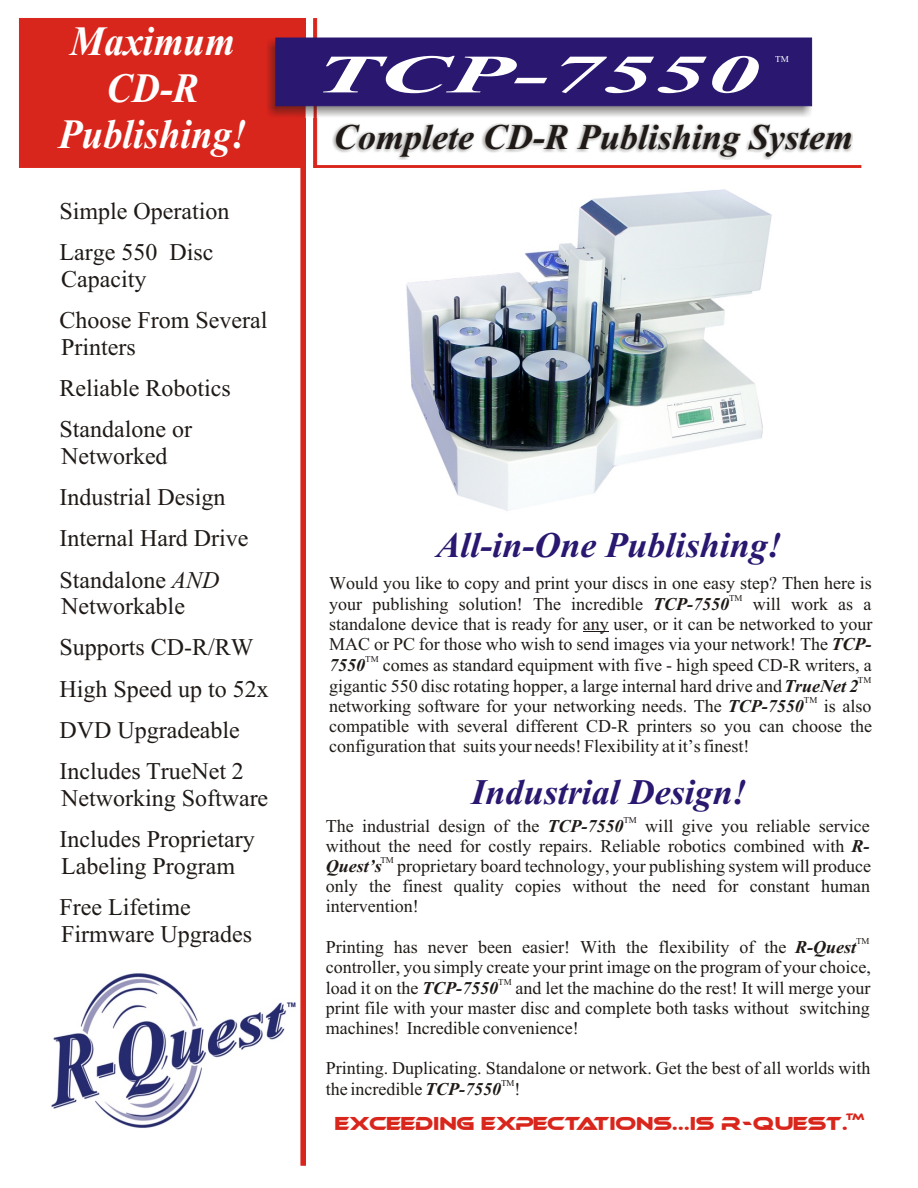
<style>
.page{position:relative;width:918px;height:1188px;background:#fff}
.page>*{position:absolute;margin:0;border:0;box-sizing:border-box;transform-origin:0 0}
.t1{font:italic 700 54px "Times New Roman";color:#fff;scale:1.95 1}
.t2{font:italic 700 41.7px/46.2px "Times New Roman";color:#fff;text-align:center;scale:.92 1}
.t3{font:italic 700 36px "Times New Roman";color:#291770}
.t4{font:italic 700 36px "Times New Roman";color:#1f1a17}
.t5{font:24px/41.2px "Times New Roman";color:#1f1a17}
.t6{font:18px/20px "Times New Roman";color:#1f1a17;text-align:justify}
.t7{font:18px "Ethnocentric";color:#d9261c}
.t8{font:9px "Times New Roman";color:#1f1a17}
.t9{font:9px "Times New Roman";color:#fff}
.t10{font:9px "Ethnocentric";color:#d9261c}
.s1{font-style:italic}
.s2{font-weight:700;font-style:italic}
</style>
<div class="page">
<div style="left:19px;top:18px;width:287px;height:150px;background:#d9261c"></div>
<hr style="left:301px;top:34px;width:4px;height:1131px;background:#d9261c">
<hr style="left:314px;top:18px;width:3px;height:150px;background:#d9261c">
<div style="left:314px;top:165px;width:547px;height:3px;background:#d9261c;border:1px solid #d9261c"></div>
<img style="left:267px;top:39px;width:545px;height:78px">
<div style="left:276px;top:38px;width:536px;height:68px;background:#291770"></div>
<img style="left:332px;top:123px;width:521px;height:37px">
<svg style="left:583px;top:631px;width:26px;height:1px"></svg>
<img style="left:406px;top:189px;width:366px;height:322px">
<img style="left:51px;top:973px;width:245px;height:155px">
<h2 class="t2" style="left:70px;top:23px;width:181px">Maximum</h2>
<h2 class="t2" style="left:58px;top:69px;width:206px">CD-R<br>Publishing!</h2>
<h3 class="t5" style="left:59px;top:193px;width:171px">Simple Operation<br>Large 550 Disc</h3>
<h3 class="t5" style="left:59px;top:260px;width:209px">Capacity<br>Choose From Several</h3>
<h3 class="t5" style="left:59px;top:328px;width:173px">Printers<br>Reliable Robotics<br>Standalone or</h3>
<h3 class="t5" style="left:59px;top:437px;width:191px">Networked<br>Industrial Design<br>Internal Hard Drive<br>Standalone <span class="s1">AND</span></h3>
<h3 class="t5" style="left:59px;top:588px;width:211px">Networkable<br>Supports CD-R/RW<br>High Speed up to 52x<br>DVD Upgradeable<br>Includes TrueNet 2</h3>
<h3 class="t5" style="left:59px;top:780px;width:210px">Networking Software<br>Includes Proprietary</h3>
<h3 class="t5" style="left:59px;top:847px;width:177px">Labeling Program<br>Free Lifetime</h3>
<h3 class="t5" style="left:61px;top:915px;width:193px">Firmware Upgrades</h3>
<h1 class="t1" style="left:315px;top:56px;width:229px">TCP-7550</h1>
<h3 class="t4" style="left:334px;top:124px;width:521px">Complete CD-R Publishing System</h3>
<p class="t9" style="left:775px;top:56px;width:15px">TM</p>
<h3 class="t3" style="left:437px;top:533px;width:347px">All-in-One Publishing!</h3>
<p class="t6" style="left:329px;top:575px;width:544px">Would you like to copy and print your discs in one easy step? Then here is</p>
<p class="t8" style="left:729px;top:595px;width:15px">TM</p>
<p class="t6" style="left:329px;top:596px;width:401px">your publishing solution! The incredible <span class="s2">TCP-7550</span></p>
<p class="t6" style="left:329px;top:596px;width:545px;text-indent:424px">will work as a standalone device that is ready for any user, or it can be networked to your MAC or PC for those who wish to send images via your network! The <span class="s2">TCP-</span></p>
<p class="t8" style="left:365px;top:655px;width:15px">TM</p>
<p class="t6" style="left:329px;top:656px;width:544px"><span class="s2">7550</span> comes as standard equipment with five - high speed CD-R writers, a</p>
<p class="t8" style="left:858px;top:676px;width:15px">TM</p>
<p class="t6" style="left:329px;top:677px;width:531px">gigantic 550 disc rotating hopper, a large internal hard drive and <span class="s2">TrueNet 2</span></p>
<p class="t8" style="left:804px;top:697px;width:15px">TM</p>
<p class="t6" style="left:329px;top:698px;width:544px">networking software for your networking needs. The <span class="s2">TCP-7550</span> is also compatible with several different CD-R printers so you can choose the configuration that suits your needs! Flexibility at it’s finest!</p>
<h3 class="t3" style="left:472px;top:779px;width:277px">Industrial Design!</h3>
<p class="t8" style="left:623px;top:816px;width:15px">TM</p>
<p class="t6" style="left:326px;top:817px;width:546px">The industrial design of the <span class="s2">TCP-7550</span> will give you reliable service without the need for costly repairs. Reliable robotics combined with <span class="s2">R-</span></p>
<p class="t8" style="left:380px;top:857px;width:15px">TM</p>
<p class="t6" style="left:326px;top:858px;width:547px"><span class="s2">Quest’s</span> proprietary board technology, your publishing system will produce only the finest quality copies without the need for constant human intervention!</p>
<p class="t8" style="left:856px;top:938px;width:15px">TM</p>
<p class="t6" style="left:326px;top:939px;width:547px">Printing has never been easier! With the flexibility of the <span class="s2">R-Quest </span>controller, you simply create your print image on the program of your choice,</p>
<p class="t8" style="left:498px;top:979px;width:15px">TM</p>
<p class="t6" style="left:326px;top:980px;width:546px">load it on the <span class="s2">TCP-7550</span> and let the machine do the rest! It will merge your print file with your master disc and complete both tasks without switching machines! Incredible convenience!</p>
<p class="t6" style="left:326px;top:1059px;width:546px">Printing. Duplicating. Standalone or network. Get the best of all worlds with</p>
<p class="t8" style="left:501px;top:1079px;width:15px">TM</p>
<p class="t6" style="left:326px;top:1080px;width:196px">the incredible <span class="s2">TCP-7550</span> !</p>
<p class="t10" style="left:846px;top:1113px;width:20px">TM</p>
<p class="t7" style="left:335px;top:1117px;width:514px">EXCEEDING EXPECTATIONS...IS R-QUEST.</p>
</div>
